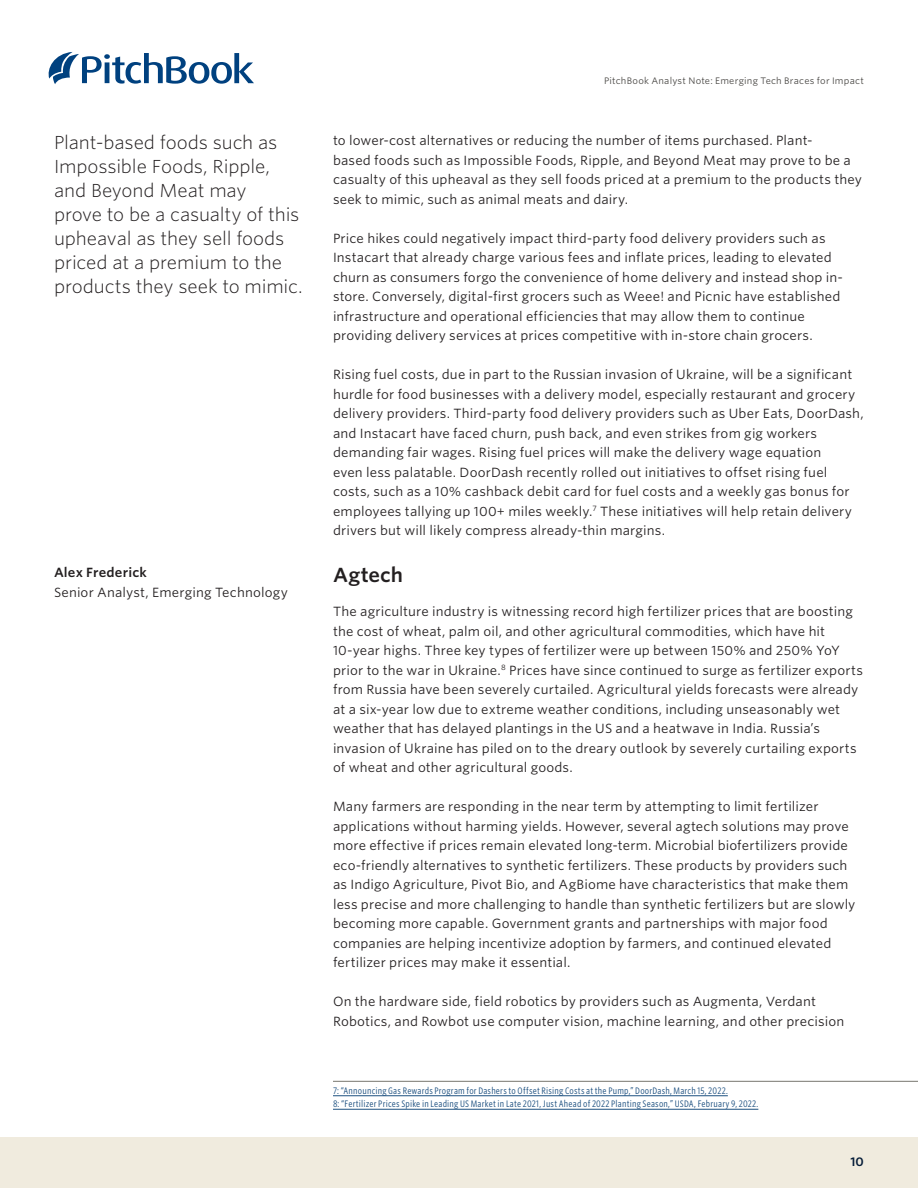
<style>
.page{position:relative;width:918px;height:1188px;background:#fff}
.page>*{position:absolute;margin:0;border:0;box-sizing:border-box;transform-origin:0 0}
.AN_Section_title{font:600 19.5px "Whitney S Sm";letter-spacing:.005em;color:#231f20}
.AN_Pull_quote_-_shor{font:300 18px/24px "Whitney S Sm";letter-spacing:-.01em;color:#231f20}
.AN_Body_copy{font:12.75px/19.5px "Whitney S Sm";letter-spacing:.01em;color:#231f20}
.t1{font:600 12px "Whitney S Sm";color:#051c38}
.AN_Footnote{font:9px/13.5px "Whitney Cond S Sm";letter-spacing:.02em;color:#1d5080}
.t2{font:9px "Whitney S Sm";letter-spacing:.025em;color:#484643}
.s1{font-weight:600}
</style>
<div class="page">
<svg style="left:49px;top:52px;width:205px;height:32px"></svg>
<div style="left:0;top:1137px;width:918px;height:51px;background:#f0ebde"></div>
<hr style="left:333px;top:1081px;width:585px;height:1px;background:#78766f">
<hr style="left:333px;top:1095px;width:395px;height:1px;background:#1d5080">
<hr style="left:333px;top:1109px;width:425px;height:1px;background:#1d5080">
<p class="AN_Pull_quote_-_shor" style="left:54px;top:130px;width:250px">Plant-based foods such as<br>Impossible Foods, Ripple, and Beyond Meat may<br>prove to be a casualty of this upheaval as they sell foods priced at a premium to the products they seek to mimic.</p>
<p class="AN_Body_copy" style="left:54px;top:563px;width:236px"><span class="s1">Alex Frederick<br></span>Senior Analyst, Emerging Technology</p>
<p class="t2" style="left:604px;top:75px;width:261px">PitchBook Analyst Note: Emerging Tech Braces for Impact</p>
<p class="AN_Body_copy" style="left:333px;top:131px;width:531px">to lower-cost alternatives or reducing the number of items purchased. Plant-<br>based foods such as Impossible Foods, Ripple, and Beyond Meat may prove to be a casualty of this upheaval as they sell foods priced at a premium to the products they seek to mimic, such as animal meats and dairy.</p>
<p class="AN_Body_copy" style="left:333px;top:228px;width:512px">Price hikes could negatively impact third-party food delivery providers such as Instacart that already charge various fees and inflate prices, leading to elevated churn as consumers forgo the convenience of home delivery and instead shop in&shy;store. Conversely, digital-first grocers such as Weee! and Picnic have established infrastructure and operational efficiencies that may allow them to continue providing delivery services at prices competitive with in-store chain grocers.</p>
<p class="AN_Body_copy" style="left:333px;top:365px;width:532px">Rising fuel costs, due in part to the Russian invasion of Ukraine, will be a significant hurdle for food businesses with a delivery model, especially restaurant and grocery delivery providers. Third-party food delivery providers such as Uber Eats, DoorDash, and Instacart have faced churn, push back, and even strikes from gig workers demanding fair wages. Rising fuel prices will make the delivery wage equation<br>even less palatable. DoorDash recently rolled out initiatives to offset rising fuel costs, such as a 10% cashback debit card for fuel costs and a weekly gas bonus for employees tallying up 100+ miles weekly.<sup>7</sup> These initiatives will help retain delivery drivers but will likely compress already-thin margins.</p>
<p class="AN_Section_title" style="left:333px;top:561px;width:72px">Agtech</p>
<p class="AN_Body_copy" style="left:333px;top:602px;width:531px">The agriculture industry is witnessing record high fertilizer prices that are boosting the cost of wheat, palm oil, and other agricultural commodities, which have hit 10-year highs. Three key types of fertilizer were up between 150% and 250% YoY prior to the war in Ukraine.<sup>8</sup> Prices have since continued to surge as fertilizer exports from Russia have been severely curtailed. Agricultural yields forecasts were already at a six-year low due to extreme weather conditions, including unseasonably wet weather that has delayed plantings in the US and a heatwave in India. Russia’s invasion of Ukraine has piled on to the dreary outlook by severely curtailing exports of wheat and other agricultural goods.</p>
<p class="AN_Body_copy" style="left:333px;top:797px;width:524px">Many farmers are responding in the near term by attempting to limit fertilizer applications without harming yields. However, several agtech solutions may prove more effective if prices remain elevated long-term. Microbial biofertilizers provide eco-friendly alternatives to synthetic fertilizers. These products by providers such as Indigo Agriculture, Pivot Bio, and AgBiome have characteristics that make them less precise and more challenging to handle than synthetic fertilizers but are slowly becoming more capable. Government grants and partnerships with major food companies are helping incentivize adoption by farmers, and continued elevated fertilizer prices may make it essential.</p>
<p class="AN_Body_copy" style="left:333px;top:992px;width:513px">On the hardware side, field robotics by providers such as Augmenta, Verdant<br>Robotics, and Rowbot use computer vision, machine learning, and other precision</p>
<p class="AN_Footnote" style="left:333px;top:1083px;width:427px">7: “Announcing Gas Rewards Program for Dashers to Offset Rising Costs at the Pump,” DoorDash, March 15, 2022.<br>8: “Fertilizer Prices Spike in Leading US Market in Late 2021, Just Ahead of 2022 Planting Season,” USDA, February 9, 2022.</p>
<p class="t1" style="left:851px;top:1153px;width:15px">10</p>
</div>
